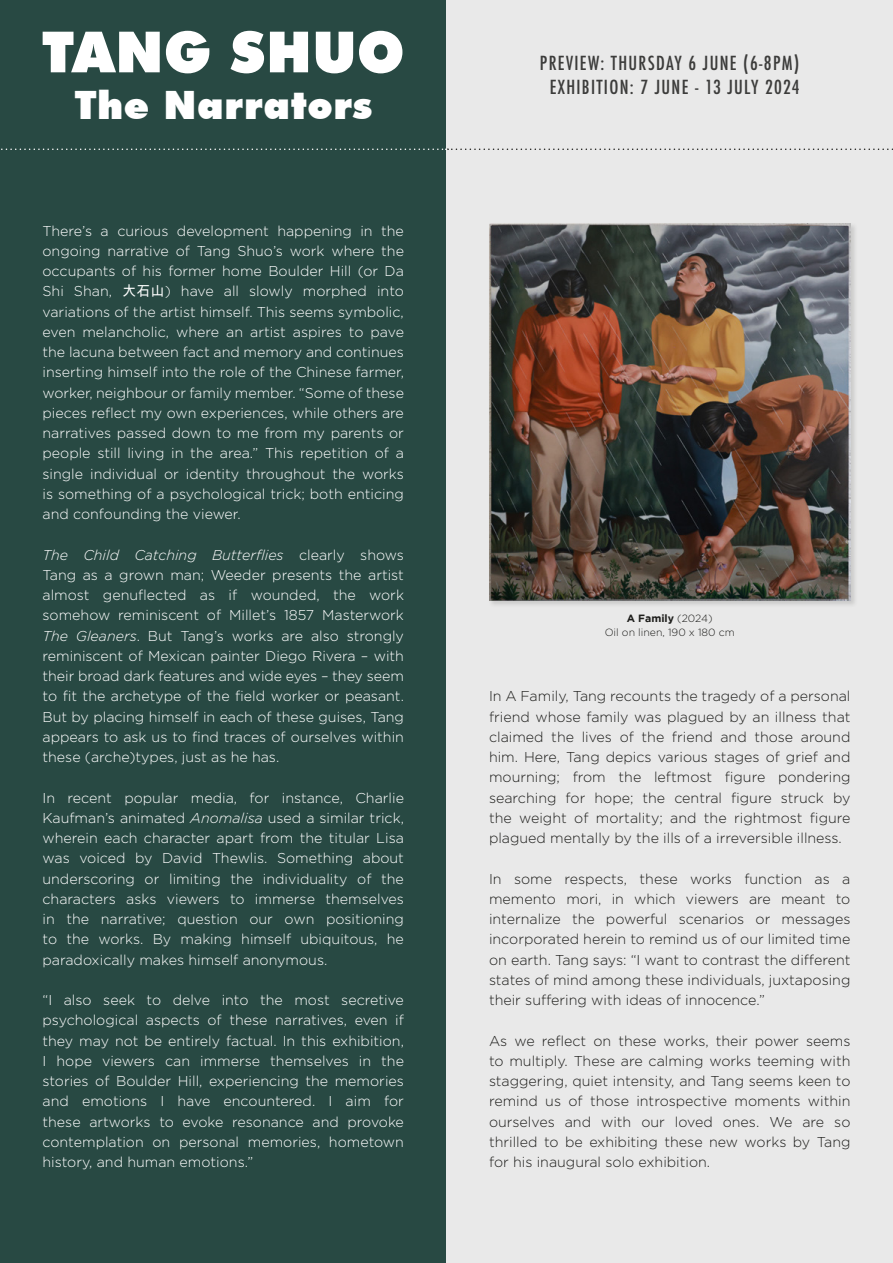
<style>
.page{position:relative;width:893px;height:1263px;background:#fff}
.page>*{position:absolute;margin:0;border:0;box-sizing:border-box;transform-origin:0 0}
.t1{font:900 56.85px "Futura BT";letter-spacing:.005em;color:#fff}
.t2{font:900 39.15px "Futura BT";letter-spacing:.01em;color:#fff}
.t3{font:500 condensed 18.9px/24px "Futura";letter-spacing:.07em;color:#3c3c3b;text-align:center}
.t4{font:300 14.25px/20.2px "Gotham";color:#fff;text-align:justify}
.t5{font:300 14.25px/20.2px "Gotham";color:#1d1d1b;text-align:justify}
.t6{font:300 10.5px/13.5px "Gotham";color:#1d1d1b;text-align:center}
.s1{font-family:"Arial Unicode MS";font-weight:400}
.s2{font-style:italic}
.s3{font-weight:700}
</style>
<div class="page">
<div style="left:0;top:0;width:446px;height:1263px;background:#284943"></div>
<div style="left:446px;top:0;width:447px;height:1263px;background:#e9e9e9"></div>
<div style="left:488px;top:222px;width:370px;height:386px;background:#1d1d1b;opacity:.15"></div>
<img style="left:489px;top:223px;width:361px;height:378px">
<svg style="left:1px;top:149px;width:892px;height:1px"></svg>
<h1 class="t1" style="left:42px;top:18px;width:365px">TANG SHUO</h1>
<h2 class="t2" style="left:74px;top:82px;width:299px">The Narrators</h2>
<p class="t4" style="left:43px;top:220px;width:363px">There’s a curious development happening in the ongoing narrative of Tang Shuo’s work where the occupants of his former home Boulder Hill (or Da Shi Shan, <span class="s1">大石山</span>) have all slowly morphed into variations of the artist himself. This seems symbolic, even melancholic, where an artist aspires to pave the lacuna between fact and memory and continues inserting himself into the role of the Chinese farmer, worker, neighbour or family member. “Some of these pieces reflect my own experiences, while others are narratives passed down to me from my parents or people still living in the area.” This repetition of a single individual or identity throughout the works is something of a psychological trick; both enticing and confounding the viewer.</p>
<p class="t4" style="left:43px;top:544px;width:363px"><span class="s2">The Child Catching Butterflies</span> clearly shows Tang as a grown man; Weeder presents the artist almost genuflected as if wounded, the work somehow reminiscent of Millet’s 1857 Masterwork <span class="s2">The Gleaners</span>. But Tang’s works are also strongly reminiscent of Mexican painter Diego Rivera – with their broad dark features and wide eyes – they seem to fit the archetype of the field worker or peasant.<br>But by placing himself in each of these guises, Tang appears to ask us to find traces of ourselves within these (arche)types, just as he has.</p>
<p class="t4" style="left:43px;top:787px;width:363px">In recent popular media, for instance, Charlie Kaufman’s animated <span class="s2">Anomalisa</span> used a similar trick, wherein each character apart from the titular Lisa was voiced by David Thewlis. Something about underscoring or limiting the individuality of the characters asks viewers to immerse themselves in the narrative; question our own positioning to the works. By making himself ubiquitous, he paradoxically makes himself anonymous.</p>
<p class="t4" style="left:43px;top:989px;width:363px">“I also seek to delve into the most secretive psychological aspects of these narratives, even if they may not be entirely factual. In this exhibition, I hope viewers can immerse themselves in the stories of Boulder Hill, experiencing the memories and emotions I have encountered. I aim for these artworks to evoke resonance and provoke contemplation on personal memories, hometown history, and human emotions.”</p>
<h3 class="t3" style="left:540px;top:51px;width:261px">PREVIEW: THURSDAY 6 JUNE (6-8PM)<br>EXHIBITION: 7 JUNE - 13 JULY 2024</h3>
<p class="t6" style="left:605px;top:611px;width:132px"><span class="s3">A Family</span> (2024)<br>Oil on linen, 190 x 180 cm</p>
<p class="t5" style="left:489px;top:686px;width:363px">In A Family, Tang recounts the tragedy of a personal friend whose family was plagued by an illness that claimed the lives of the friend and those around him. Here, Tang depics various stages of grief and mourning; from the leftmost figure pondering searching for hope; the central figure struck by the weight of mortality; and the rightmost figure plagued mentally by the ills of a irreversible illness.</p>
<p class="t5" style="left:489px;top:868px;width:363px">In some respects, these works function as a memento mori, in which viewers are meant to internalize the powerful scenarios or messages incorporated herein to remind us of our limited time on earth. Tang says: “I want to contrast the different states of mind among these individuals, juxtaposing their suffering with ideas of innocence.”</p>
<p class="t5" style="left:489px;top:1030px;width:363px">As we reflect on these works, their power seems to multiply. These are calming works teeming with staggering, quiet intensity, and Tang seems keen to remind us of those introspective moments within ourselves and with our loved ones. We are so thrilled to be exhibiting these new works by Tang for his inaugural solo exhibition.</p>
</div>
